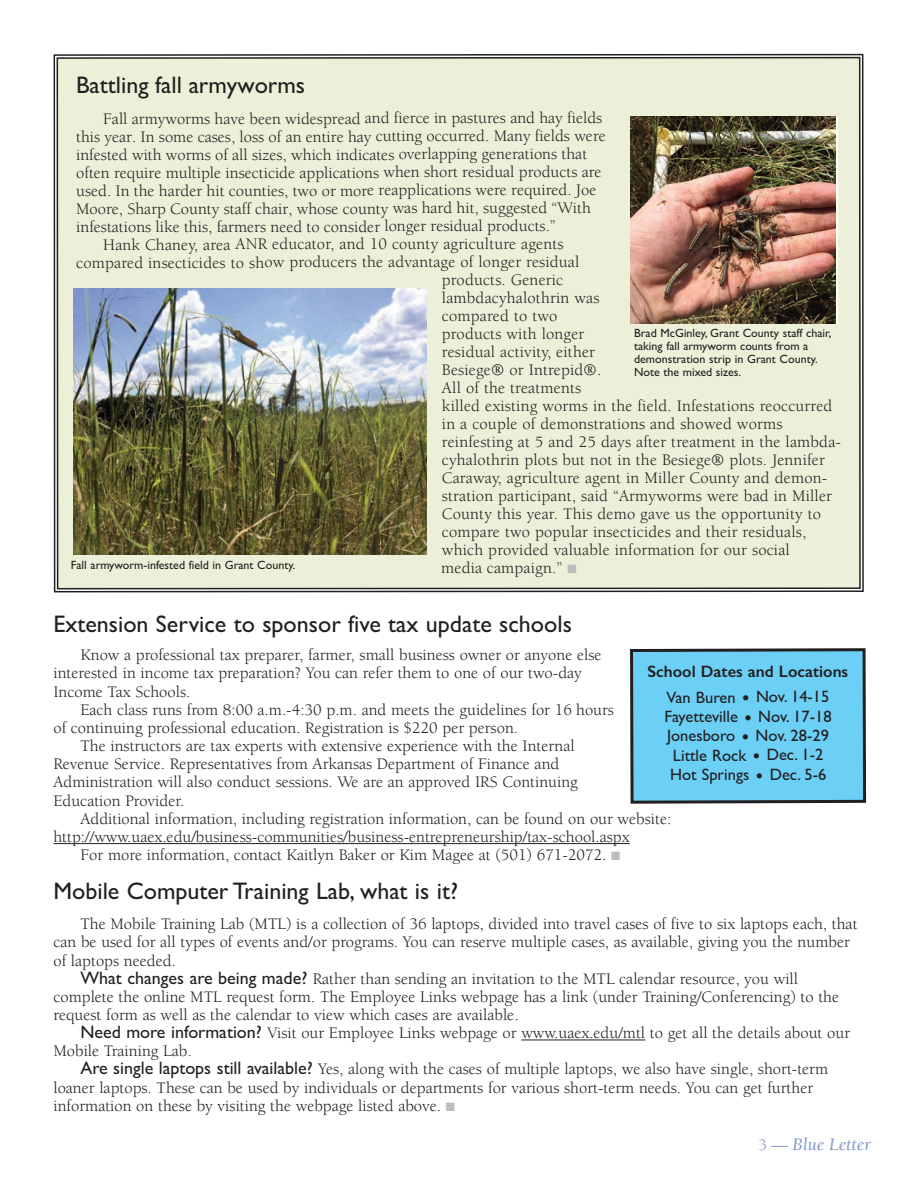
<style>
.page{position:relative;width:918px;height:1188px;background:#fff}
.page>*{position:absolute;margin:0;border:0;box-sizing:border-box;transform-origin:0 0}
.t1{font:24px "Gill Sans";color:#231f20}
.t2{font:italic 18px "Berkeley";color:#7f97cb}
.t3{font:16.5px/18px "Berkeley";color:#231f20}
.t4{font:16.5px/19.4px "Gill Sans";letter-spacing:-.005em;color:#231f20;text-align:center}
.t5{font:600 16.5px/25.3px "Gill Sans";letter-spacing:-.005em;color:#231f20;text-align:center}
.t6{font:12px/13px "Gill Sans";color:#231f20}
.s1{color:#bcbdc0}
.s2{font-weight:400}
.s3{font-weight:400;font-size:21px}
.s4{font-size:21px}
.s5{font-family:"Gill Sans";font-size:18px}
.s6{font-style:normal;font-size:16.5px}
.s7{font-size:16.5px}
</style>
<div class="page">
<hr style="left:53px;top:843px;width:577px;height:1px;background:#231f20">
<hr style="left:521px;top:1040px;width:124px;height:1px;background:#231f20">
<img style="left:56px;top:56px;width:806px;height:534px">
<svg style="left:630px;top:648px;width:237px;height:156px;background:#68c4e8"></svg>
<h1 class="t1" style="left:76px;top:71px;width:231px">Battling fall armyworms</h1>
<p class="t3" style="left:103px;top:110px;width:501px">Fall armyworms have been widespread and fierce in pastures and hay fields</p>
<p class="t3" style="left:76px;top:128px;width:531px">this year. In some cases, loss of an entire hay cutting occurred. Many fields were</p>
<p class="t3" style="left:76px;top:146px;width:513px">infested with worms of all sizes, which indicates overlapping generations that</p>
<p class="t3" style="left:76px;top:164px;width:527px">often require multiple insecticide applications when short residual products are</p>
<p class="t3" style="left:76px;top:182px;width:522px">used. In the harder hit counties, two or more reapplications were required. Joe</p>
<p class="t3" style="left:76px;top:200px;width:516px">Moore, Sharp County staff chair, whose county was hard hit, suggested “With</p>
<p class="t3" style="left:76px;top:218px;width:481px">infestations like this, farmers need to consider longer residual products.”</p>
<p class="t3" style="left:103px;top:236px;width:462px">Hank Chaney, area ANR educator, and 10 county agriculture agents</p>
<p class="t3" style="left:76px;top:254px;width:505px">compared insecticides to show producers the advantage of longer residual</p>
<p class="t3" style="left:442px;top:271px;width:161px">products. Generic lambdacyhalothrin was compared to two products with longer residual activity, either<br>Besiege® or Intrepid®.</p>
<h1 class="t6" style="left:634px;top:327px;width:199px">Brad McGinley, Grant County staff chair, taking fall armyworm counts from a demonstration strip in Grant County.<br>Note the mixed sizes.</h1>
<p class="t3" style="left:442px;top:379px;width:401px">All of the treatments<br>killed existing worms in the field. Infestations reoccurred in a couple of demonstrations and showed worms reinfesting at 5 and 25 days after treatment in the lambda&shy;cyhalothrin plots but not in the Besiege® plots. Jennifer Caraway, agriculture agent in Miller County and demon&shy;stration participant, said “Armyworms were bad in Miller County this year. This demo gave us the opportunity to compare two popular insecticides and their residuals, which provided valuable information for our social</p>
<h1 class="t6" style="left:71px;top:558px;width:226px">Fall armyworm-infested field in Grant County.</h1>
<p class="t3" style="left:441px;top:559px;width:137px">media campaign.” <span class="s1">■</span></p>
<h1 class="t1" style="left:53px;top:609px;width:520px">Extension Service to sponsor five tax update schools</h1>
<p class="t3" style="left:53px;top:646px;width:550px;text-indent:27px">Know a professional tax preparer, farmer, small business owner or anyone else interested in income tax preparation? You can refer them to one of our two-day</p>
<p class="t3" style="left:53px;top:683px;width:138px">Income Tax Schools.</p>
<p class="t3" style="left:80px;top:701px;width:535px">Each class runs from 8:00 a.m.-4:30 p.m. and meets the guidelines for 16 hours</p>
<p class="t3" style="left:53px;top:719px;width:466px">of continuing professional education. Registration is $220 per person.</p>
<p class="t3" style="left:80px;top:737px;width:496px">The instructors are tax experts with extensive experience with the Internal</p>
<p class="t3" style="left:53px;top:755px;width:507px">Revenue Service. Representatives from Arkansas Department of Finance and</p>
<p class="t3" style="left:53px;top:774px;width:523px">Administration will also conduct sessions. We are an approved IRS Continuing</p>
<p class="t3" style="left:53px;top:792px;width:133px">Education Provider.</p>
<p class="t3" style="left:80px;top:810px;width:592px">Additional information, including registration information, can be found on our website:</p>
<p class="t3" style="left:53px;top:828px;width:578px">http://www.uaex.edu/business-communities/business-entrepreneurship/tax-school.aspx</p>
<p class="t3" style="left:80px;top:846px;width:541px">For more information, contact Kaitlyn Baker or Kim Magee at (501) 671-2072. <span class="s1">■</span></p>
<p class="t5" style="left:647px;top:659px;width:202px">School Dates and Locations<br><span class="s2">Van Buren</span> <span class="s3">•</span> <span class="s2">Nov. 14-15</span></p>
<p class="t4" style="left:664px;top:707px;width:169px">Fayetteville <span class="s4">•</span> Nov. 17-18<br>Jonesboro <span class="s4">•</span> Nov. 28-29<br>Little Rock <span class="s4">•</span> Dec. 1-2<br>Hot Springs <span class="s4">•</span> Dec. 5-6</p>
<h1 class="t1" style="left:53px;top:877px;width:406px">Mobile Computer Training Lab, what is it?</h1>
<p class="t3" style="left:80px;top:915px;width:779px">The Mobile Training Lab (MTL) is a collection of 36 laptops, divided into travel cases of five to six laptops each, that</p>
<p class="t3" style="left:53px;top:934px;width:798px">can be used for all types of events and/or programs. You can reserve multiple cases, as available, giving you the number</p>
<p class="t3" style="left:53px;top:952px;width:124px">of laptops needed.</p>
<p class="t3" style="left:80px;top:970px;width:719px"><span class="s5">What changes are being made?</span> Rather than sending an invitation to the MTL calendar resource, you will</p>
<p class="t3" style="left:53px;top:988px;width:787px">complete the online MTL request form. The Employee Links webpage has a link (under Training/Conferencing) to the</p>
<p class="t3" style="left:53px;top:1006px;width:467px">request form as well as the calendar to view which cases are available.</p>
<p class="t3" style="left:80px;top:1024px;width:771px"><span class="s5">Need more information?</span> Visit our Employee Links webpage or www.uaex.edu/mtl to get all the details about our</p>
<p class="t3" style="left:53px;top:1042px;width:140px">Mobile Training Lab.</p>
<p class="t3" style="left:80px;top:1061px;width:749px"><span class="s5">Are single laptops still available?</span> Yes, along with the cases of multiple laptops, we also have single, short-term</p>
<p class="t3" style="left:53px;top:1079px;width:761px">loaner laptops. These can be used by individuals or departments for various short-term needs. You can get further</p>
<p class="t3" style="left:53px;top:1097px;width:403px">information on these by visiting the webpage listed above. <span class="s1">■</span></p>
<p class="t2" style="left:758px;top:1135px;width:115px"><span class="s6">3</span> <span class="s7">—</span> Blue Letter</p>
</div>
